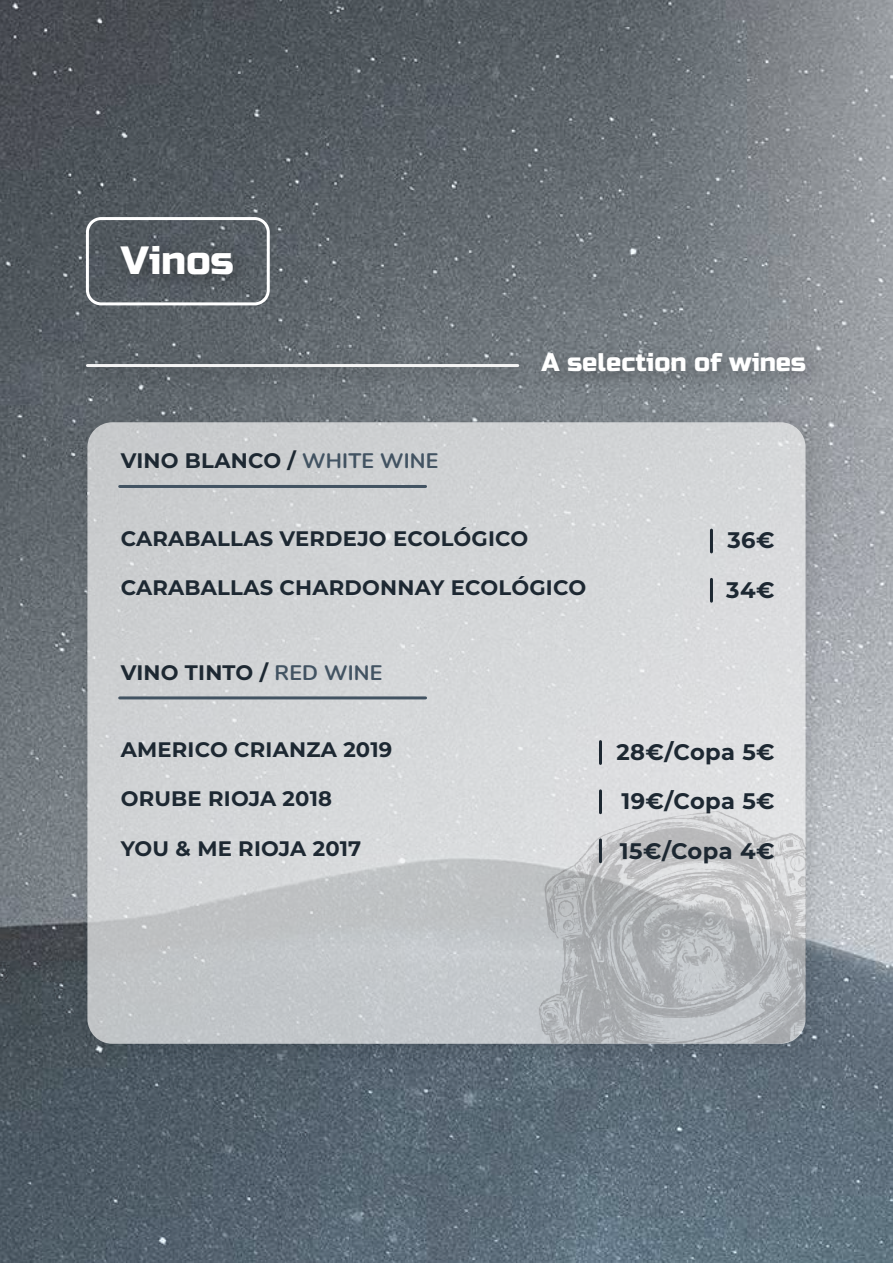
<style>
.page{position:relative;width:893px;height:1263px;background:#fff}
.page>*{position:absolute;margin:0;border:0;box-sizing:border-box;transform-origin:0 0}
.t1{font:39.45px "Russo One";color:#fff}
.t2{font:25.5px "Russo One";color:#fff}
.t3{font:700 22.5px "Montserrat";letter-spacing:.02em;color:#1d2832}
.t4{font:700 21px "Montserrat";letter-spacing:.01em;color:#1d2832}
.s1{font-family:"Nunito";color:#425362}
</style>
<div class="page">
<img style="left:0;top:0;width:893px;height:1263px">
<div style="left:86px;top:217px;width:184px;height:88px;border:3px solid #fff;border-radius:14px"></div>
<img style="left:102px;top:222px;width:171px;height:91px">
<img style="left:523px;top:331px;width:311px;height:75px">
<img style="left:68px;top:345px;width:479px;height:49px">
<hr style="left:87px;top:364px;width:431px;height:3px;background:#f4f4f4">
<img style="left:69px;top:404px;width:764px;height:667px">
<div style="left:87px;top:422px;width:718px;height:622px;background:linear-gradient(to bottom,#d4d6d7,#c6c9cc);border-radius:25px"></div>
<hr style="left:710px;top:530px;width:3px;height:22px;background:#1d2832">
<hr style="left:120px;top:485px;width:306px;height:3px;background:#425362">
<hr style="left:120px;top:696px;width:306px;height:3px;background:#425362">
<img style="left:392px;top:558px;width:414px;height:486px">
<hr style="left:599px;top:840px;width:3px;height:22px;background:#1d2832">
<h1 class="t1" style="left:121px;top:238px;width:115px">Vinos</h1>
<p class="t4" style="left:121px;top:445px;width:319px">VINO BLANCO / <span class="s1">WHITE WINE</span></p>
<p class="t2" style="left:542px;top:347px;width:266px">A selection of wines</p>
<p class="t4" style="left:121px;top:523px;width:409px">CARABALLAS VERDEJO ECOLÓGICO</p>
<p class="t3" style="left:727px;top:524px;width:49px">36€</p>
<p class="t4" style="left:121px;top:572px;width:467px">CARABALLAS CHARDONNAY ECOLÓGICO</p>
<p class="t3" style="left:726px;top:573px;width:50px">34€</p>
<p class="t4" style="left:121px;top:657px;width:263px">VINO TINTO / <span class="s1">RED WINE</span></p>
<p class="t4" style="left:121px;top:734px;width:273px">AMERICO CRIANZA 2019</p>
<p class="t3" style="left:616px;top:736px;width:160px">28€/Copa 5€</p>
<p class="t4" style="left:121px;top:784px;width:213px">ORUBE RIOJA 2018</p>
<p class="t3" style="left:621px;top:785px;width:155px">19€/Copa 5€</p>
<p class="t4" style="left:121px;top:833px;width:242px">YOU &amp; ME RIOJA 2017</p>
<p class="t3" style="left:620px;top:834px;width:156px">15€/Copa 4€</p>
</div>
